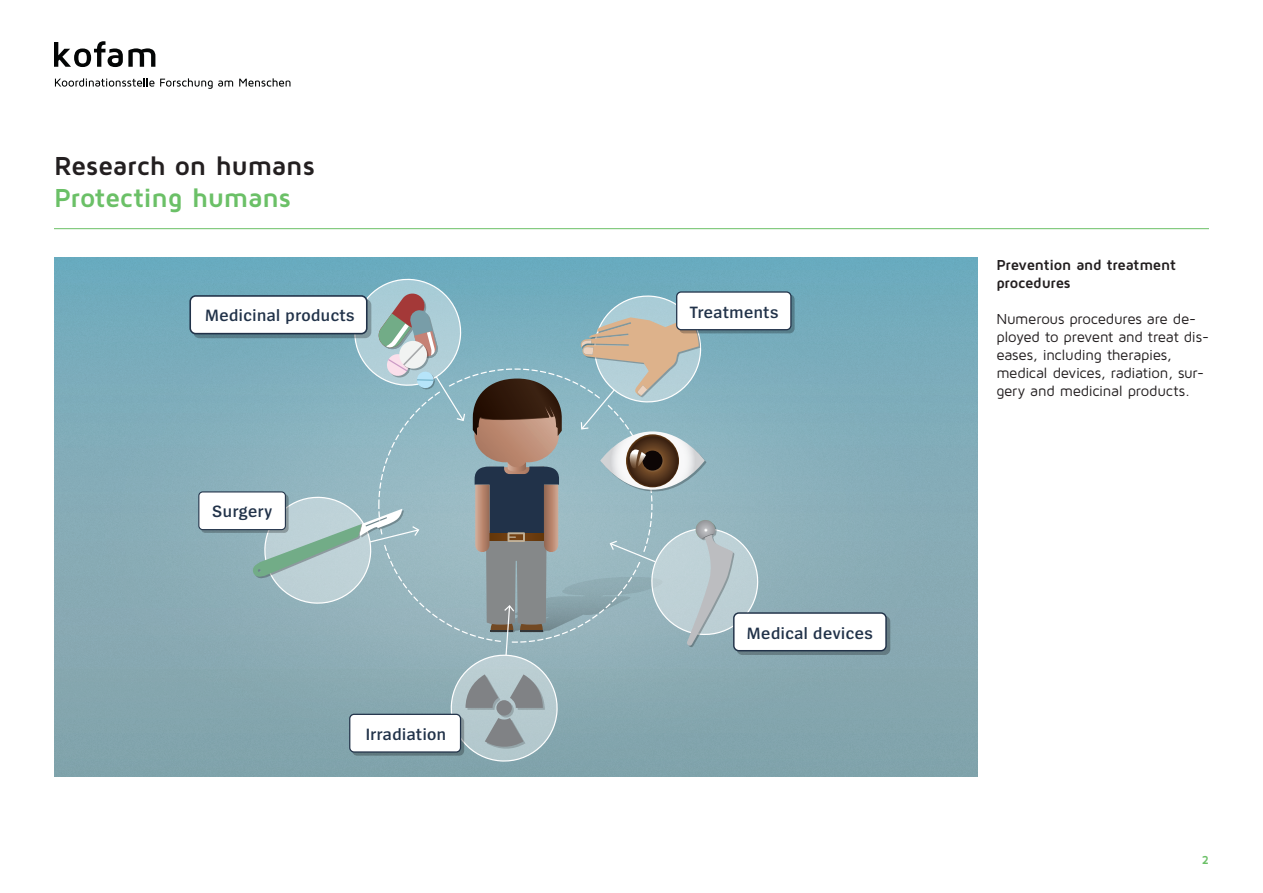
<style>
.page{position:relative;width:1263px;height:893px;background:#fff}
.page>*{position:absolute;margin:0;border:0;box-sizing:border-box;transform-origin:0 0}
.t1{font:700 27px "Maven Pro";letter-spacing:-.01em;color:#231f20}
.t2{font:700 27px "Maven Pro";letter-spacing:-.015em;color:#6bc067}
.t3{font:600 17.1px "Spiegel";letter-spacing:.03em;color:#213249}
.t4{font:15px/18px "Maven Pro";letter-spacing:-.02em;color:#231f20}
.t5{font:700 15px/18px "Maven Pro";letter-spacing:-.015em;color:#231f20}
.t6{font:700 12px "Maven Pro";color:#6bc067}
</style>
<div class="page">
<svg style="left:54px;top:258px;width:923px;height:519px;background:#80aab6"></svg>
<svg style="left:680px;top:295px;width:114px;height:38px"></svg>
<div style="left:679px;top:294px;width:116px;height:39px;border:1px solid #231f20;border-radius:4px"></div>
<div style="left:677px;top:292px;width:114px;height:38px;background:#fff;border-radius:4px"></div>
<div style="left:676px;top:291px;width:115px;height:39px;border:1px solid #213249;border-radius:4px"></div>
<div style="left:193px;top:299px;width:178px;height:39px;border:2px solid #231f20;border-radius:5px"></div>
<div style="left:190px;top:296px;width:177px;height:38px;background:#fff;border-radius:5px"></div>
<div style="left:189px;top:295px;width:179px;height:39px;border:2px solid #213249;border-radius:5px"></div>
<div style="left:737px;top:616px;width:152px;height:38px;background:linear-gradient(to bottom,#667d85,#647c83);border-radius:5px"></div>
<div style="left:737px;top:616px;width:153px;height:39px;border:1px solid #231f20;border-radius:5px"></div>
<div style="left:734px;top:613px;width:152px;height:38px;background:#fff;border-radius:5px"></div>
<div style="left:733px;top:612px;width:154px;height:39px;border:1px solid #213249;border-radius:5px"></div>
<div style="left:201px;top:494px;width:88px;height:39px;border:1px solid #231f20;border-radius:4px"></div>
<div style="left:199px;top:492px;width:86px;height:38px;background:#fff;border-radius:4px"></div>
<div style="left:198px;top:491px;width:88px;height:39px;border:1px solid #213249;border-radius:4px"></div>
<svg style="left:250px;top:277px;width:509px;height:486px;background:#96b1b7"></svg>
<svg style="left:54px;top:41px;width:101px;height:26px"></svg>
<svg style="left:55px;top:78px;width:99px;height:9px"></svg>
<svg style="left:160px;top:78px;width:73px;height:11px"></svg>
<svg style="left:239px;top:78px;width:51px;height:9px"></svg>
<hr style="left:54px;top:228px;width:1155px;height:1px;background:#6bc067">
<h1 class="t1" style="left:54px;top:148px;width:262px">Research on humans</h1>
<h1 class="t2" style="left:54px;top:181px;width:239px">Protecting humans</h1>
<p class="t3" style="left:205px;top:307px;width:151px">Medicinal products</p>
<p class="t3" style="left:690px;top:303px;width:90px">Treatments</p>
<p class="t3" style="left:212px;top:502px;width:61px">Surgery</p>
<p class="t3" style="left:366px;top:725px;width:82px">Irradiation</p>
<p class="t3" style="left:747px;top:624px;width:128px">Medical devices</p>
<p class="t5" style="left:996px;top:255px;width:181px">Prevention and treatment procedures</p>
<p class="t4" style="left:996px;top:309px;width:214px">Numerous procedures are de&shy;ployed to prevent and treat dis&shy;eases, including therapies, medical devices, radiation, sur&shy;gery and medicinal products.</p>
<p class="t6" style="left:1202px;top:852px;width:9px">2</p>
</div>
